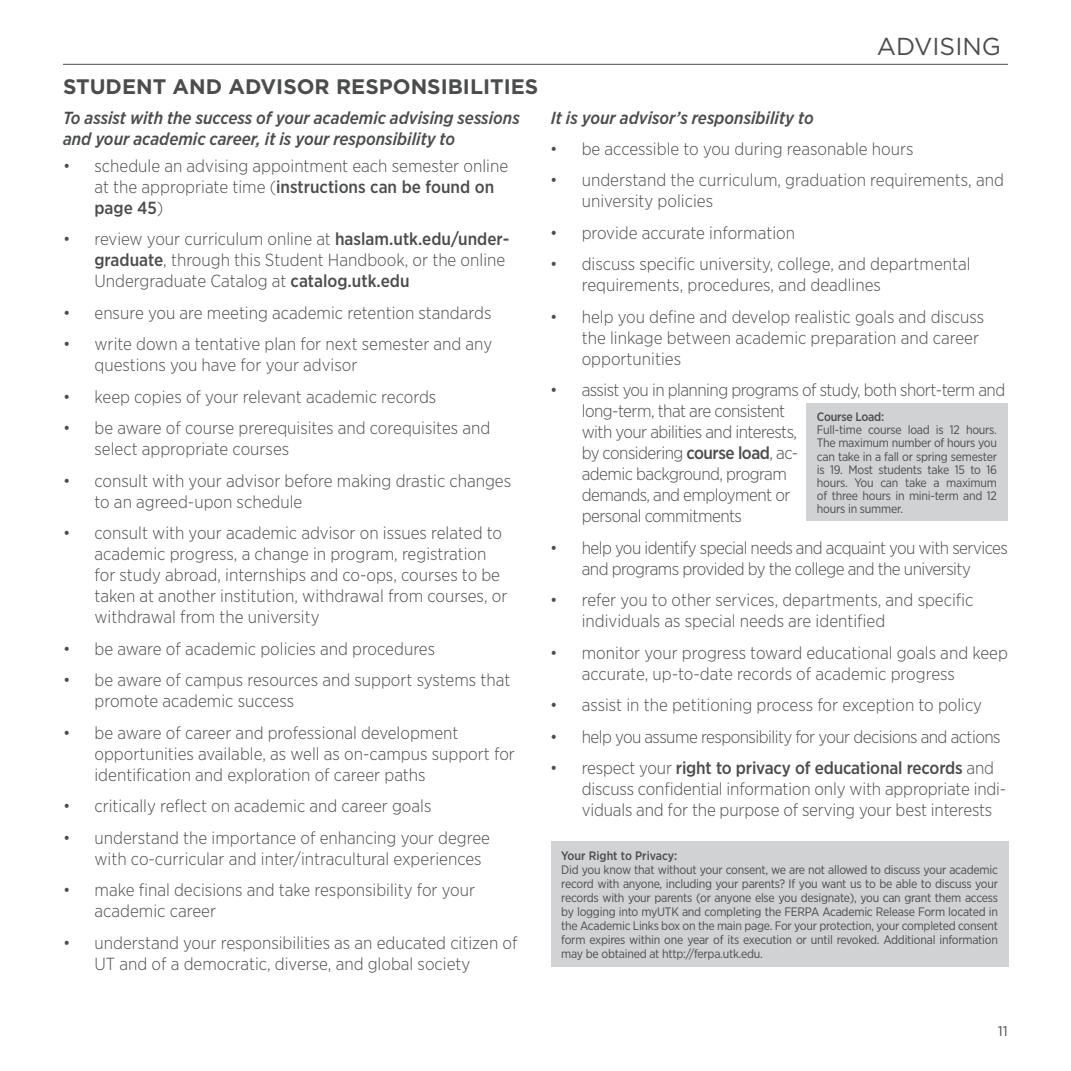
<style>
.page{position:relative;width:1071px;height:1071px;background:#fff}
.page>*{position:absolute;margin:0;border:0;box-sizing:border-box;transform-origin:0 0}
.t1{font:24.5px "Gotham";color:#4b4c4d}
.t2{font:700 21px "Gotham";color:#4b4c4d}
.t3{font:300 17.5px/21px "Gotham Narrow";color:#4b4c4d}
.t4{font:300 17.5px/21px "Gotham Narrow";letter-spacing:-.03em;color:#4b4c4d}
.t5{font:italic 500 17.5px/21px "Gotham Narrow";color:#4b4c4d}
.t6{font:14px "Gotham";color:#4b4c4d}
.t7{font:12.25px/14px "Gotham Narrow";letter-spacing:-.02em;color:#4b4c4d;text-align:justify}
.t8{font:500 12.25px "Gotham Narrow";letter-spacing:-.01em;color:#4b4c4d}
.s1{font-weight:500}
</style>
<div class="page">
<hr style="left:63px;top:64px;width:945px;height:1px;background:#4b4c4d">
<div style="left:551px;top:841px;width:458px;height:126px;background:#d1d2d4"></div>
<div style="left:806px;top:404px;width:201px;height:117px;background:#d1d2d4"></div>
<p class="t2" style="left:63px;top:73px;width:477px">STUDENT AND ADVISOR RESPONSIBILITIES</p>
<p class="t1" style="left:877px;top:31px;width:126px">ADVISING</p>
<p class="t5" style="left:63px;top:107px;width:458px">To assist with the success of your academic advising sessions and your academic career, it is your responsibility to</p>
<p class="t5" style="left:551px;top:107px;width:265px">It is your advisor’s responsibility to</p>
<p class="t3" style="left:550px;top:138px;width:365px">• be accessible to you during reasonable hours</p>
<p class="t3" style="left:582px;top:169px;width:424px;text-indent:-32px">• understand the curriculum, graduation requirements, and university policies</p>
<p class="t3" style="left:550px;top:222px;width:246px">• provide accurate information</p>
<p class="t3" style="left:550px;top:253px;width:422px">• discuss specific university, college, and departmental</p>
<p class="t3" style="left:582px;top:274px;width:301px">requirements, procedures, and deadlines</p>
<p class="t3" style="left:550px;top:306px;width:435px;text-align:right">• help you define and develop realistic goals and discuss the linkage between academic preparation and career</p>
<p class="t3" style="left:582px;top:348px;width:101px">opportunities</p>
<p class="t4" style="left:582px;top:379px;width:425px;text-indent:-32px">• assist you in planning programs of study, both short-term and long-term, that are consistent<br>with your abilities and interests,<br>by considering <span class="s1">course load</span>, ac-<br>ademic background, program<br>demands, and employment or<br>personal commitments</p>
<p class="t4" style="left:550px;top:537px;width:459px;text-align:center">• help you identify special needs and acquaint you with services and programs provided by the college and the university</p>
<p class="t3" style="left:550px;top:589px;width:425px">• refer you to other services, departments, and specific</p>
<p class="t3" style="left:582px;top:610px;width:305px">individuals as special needs are identified</p>
<p class="t3" style="left:582px;top:642px;width:428px;text-indent:-32px">• monitor your progress toward educational goals and keep accurate, up-to-date records of academic progress</p>
<p class="t3" style="left:550px;top:694px;width:433px">• assist in the petitioning process for exception to policy</p>
<p class="t4" style="left:550px;top:726px;width:452px">• help you assume responsibility for your decisions and actions</p>
<p class="t3" style="left:582px;top:757px;width:426px;text-indent:-32px">• respect your <span class="s1">right to privacy of educational records</span> and discuss confidential information only with appropriate indi&shy;viduals and for the purpose of serving your best interests</p>
<p class="t3" style="left:94px;top:155px;width:415px;text-indent:-32px">• schedule an advising appointment each semester online at the appropriate time (<span class="s1">instructions can be found on page 45</span>)</p>
<p class="t3" style="left:94px;top:228px;width:416px;text-indent:-32px">• review your curriculum online at <span class="s1">haslam.utk.edu/under&shy;graduate</span>, through this Student Handbook, or the online<br>Undergraduate Catalog at <span class="s1">catalog.utk.edu</span></p>
<p class="t3" style="left:63px;top:302px;width:430px">• ensure you are meeting academic retention standards</p>
<p class="t3" style="left:94px;top:333px;width:399px;text-indent:-32px">• write down a tentative plan for next semester and any questions you have for your advisor</p>
<p class="t3" style="left:63px;top:386px;width:375px">• keep copies of your relevant academic records</p>
<p class="t3" style="left:94px;top:417px;width:397px;text-indent:-32px">• be aware of course prerequisites and corequisites and select appropriate courses</p>
<p class="t3" style="left:94px;top:470px;width:418px;text-indent:-32px">• consult with your advisor before making drastic changes to an agreed-upon schedule</p>
<p class="t3" style="left:94px;top:522px;width:414px;text-indent:-32px">• consult with your academic advisor on issues related to academic progress, a change in program, registration for study abroad, internships and co-ops, courses to be taken at another institution, withdrawal from courses, or withdrawal from the university</p>
<p class="t3" style="left:63px;top:638px;width:374px">• be aware of academic policies and procedures</p>
<p class="t3" style="left:94px;top:669px;width:417px;text-indent:-32px">• be aware of campus resources and support systems that promote academic success</p>
<p class="t3" style="left:94px;top:722px;width:422px;text-indent:-32px">• be aware of career and professional development opportunities available, as well as on-campus support for identification and exploration of career paths</p>
<p class="t3" style="left:63px;top:795px;width:370px">• critically reflect on academic and career goals</p>
<p class="t3" style="left:94px;top:827px;width:397px;text-indent:-32px">• understand the importance of enhancing your degree with co-curricular and inter/intracultural experiences</p>
<p class="t3" style="left:63px;top:879px;width:414px">• make final decisions and take responsibility for your</p>
<p class="t3" style="left:94px;top:900px;width:123px">academic career</p>
<p class="t3" style="left:94px;top:932px;width:425px;text-indent:-32px">• understand your responsibilities as an educated citizen of<br>UT and of a democratic, diverse, and global society</p>
<p class="t8" style="left:817px;top:409px;width:69px">Course Load:</p>
<p class="t7" style="left:817px;top:423px;width:182px;line-height:13.1px">Full-time course load is 12 hours.<br>The maximum number of hours you can take in a fall or spring semester is 19. Most students take 15 to 16 hours. You can take a maximum of three hours in mini-term and 12 hours in summer.</p>
<p class="t8" style="left:561px;top:848px;width:118px">Your Right to Privacy:</p>
<p class="t7" style="left:561px;top:863px;width:438px">Did you know that without your consent, we are not allowed to discuss your academic record with anyone, including your parents? If you want us to be able to discuss your records with your parents (or anyone else you designate), you can grant them access by logging into myUTK and completing the FERPA Academic Release Form located in the Academic Links box on the main page. For your protection, your completed consent form expires within one year of its execution or until revoked. Additional information may be obtained at http://ferpa.utk.edu.</p>
<p class="t6" style="left:998px;top:1022px;width:12px">11</p>
</div>
